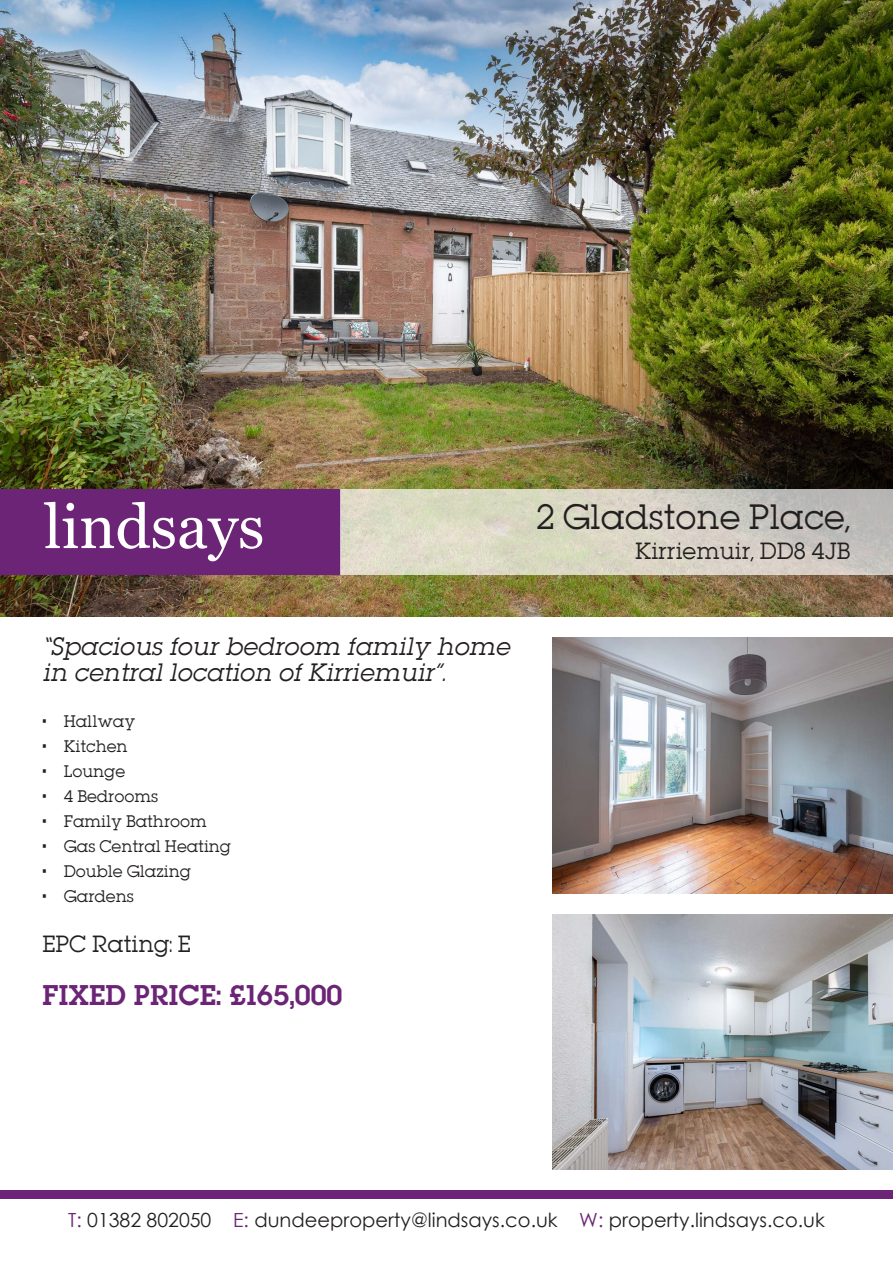
<style>
.page{position:relative;width:893px;height:1263px;background:#fff}
.page>*{position:absolute;margin:0;border:0;box-sizing:border-box;transform-origin:0 0}
.t1{font:31.5px "Lubalin";color:#231f20}
.t2{font:25.5px "Lubalin Demi";color:#6c2476}
.t3{font:italic 22.5px/25.5px "Lubalin";color:#231f20}
.t4{font:21px "Lubalin";color:#231f20}
.t5{font:19.5px "Century Gothic";color:#231f20}
.t6{font:15px "Lubalin";color:#231f20}
.s1{color:#6c2476}
</style>
<div class="page">
<img style="left:0;top:0;width:893px;height:617px">
<img style="left:553px;top:638px;width:340px;height:255px">
<img style="left:553px;top:914px;width:340px;height:255px">
<div style="left:0;top:489px;width:340px;height:85px;background:#6c2476"></div>
<svg style="left:44px;top:502px;width:218px;height:59px"></svg>
<div style="left:0;top:1191px;width:893px;height:8px;background:#6c2476"></div>
<svg style="left:340px;top:489px;width:553px;height:85px;background:#d4d1c2"></svg>
<h1 class="t1" style="left:536px;top:496px;width:316px">2 Gladstone Place,</h1>
<h3 class="t4" style="left:635px;top:536px;width:217px">Kirriemuir, DD8 4JB</h3>
<h3 class="t3" style="left:43px;top:634px;width:469px">“Spacious four bedroom family home in central location of Kirriemuir”.</h3>
<p class="t6" style="left:43px;top:711px;width:94px">• Hallway</p>
<p class="t6" style="left:43px;top:736px;width:87px">• Kitchen</p>
<p class="t6" style="left:43px;top:761px;width:84px">• Lounge</p>
<p class="t6" style="left:43px;top:786px;width:117px">• 4 Bedrooms</p>
<p class="t6" style="left:43px;top:811px;width:166px">• Family Bathroom</p>
<p class="t6" style="left:43px;top:836px;width:190px">• Gas Central Heating</p>
<p class="t6" style="left:43px;top:861px;width:150px">• Double Glazing</p>
<p class="t6" style="left:43px;top:886px;width:93px">• Gardens</p>
<h3 class="t4" style="left:43px;top:929px;width:150px">EPC Rating: E</h3>
<h2 class="t2" style="left:43px;top:976px;width:302px">FIXED PRICE: £165,000</h2>
<h3 class="t5" style="left:68px;top:1206px;width:758px"><span class="s1">T:</span> 01382 802050 <span class="s1">E:</span> dundeeproperty@lindsays.co.uk <span class="s1">W:</span> property.lindsays.co.uk</h3>
</div>
